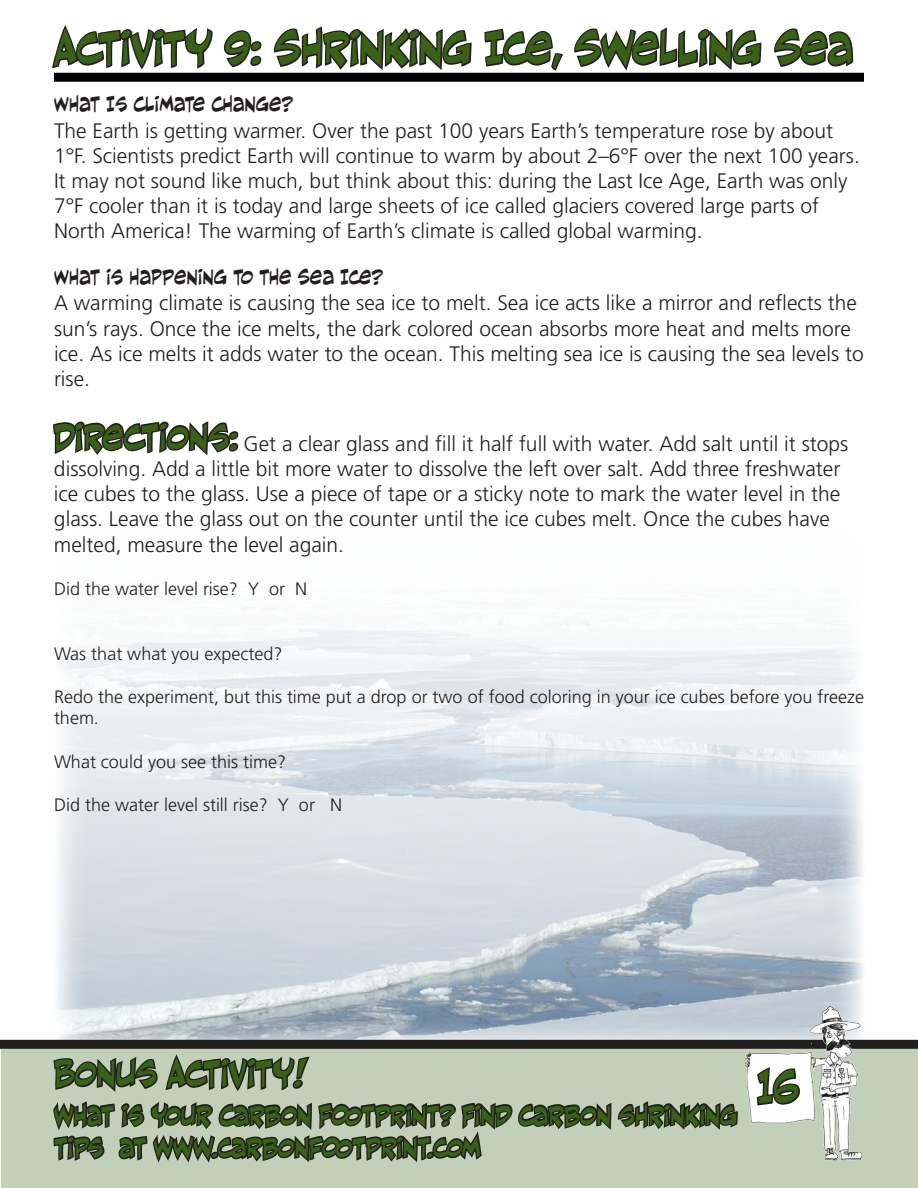
<style>
.page{position:relative;width:918px;height:1188px;background:#fff}
.page>*{position:absolute;margin:0;border:0;box-sizing:border-box;transform-origin:0 0}
.t1{font:45px "CC Mad Scientist";color:#386216}
.t2{font:36px "CC Mad Scientist";color:#386216}
.t3{font:27px/32.4px "CC Mad Scientist";color:#386216}
.t4{font:300 21px/25.2px "Frutiger LT Std";color:#231f20}
.t5{font:21px "CC Mad Scientist";color:#231f20}
.t6{font:300 18px/21.6px "Frutiger LT Std";color:#231f20}
.s1{font-family:"CC Mad Scientist";font-weight:400;font-size:36px;color:#386216}
</style>
<div class="page">
<img style="left:55px;top:787px;width:810px;height:253px">
<svg style="left:62px;top:599px;width:799px;height:188px;fill:#eff2f4"></svg>
<div style="left:54px;top:73px;width:810px;height:9px;background:#000"></div>
<svg style="left:52px;top:25px;width:161px;height:45px"></svg>
<svg style="left:273px;top:26px;width:200px;height:47px"></svg>
<svg style="left:484px;top:28px;width:79px;height:43px"></svg>
<svg style="left:573px;top:27px;width:190px;height:46px"></svg>
<svg style="left:774px;top:28px;width:80px;height:39px"></svg>
<svg style="left:223px;top:30px;width:39px;height:38px"></svg>
<svg style="left:53px;top:421px;width:186px;height:35px"></svg>
<div style="left:1px;top:1047px;width:917px;height:141px;background:#c3d0b9"></div>
<div style="left:0;top:1040px;width:918px;height:9px;background:#231f20"></div>
<img style="left:746px;top:1006px;width:116px;height:155px">
<svg style="left:755px;top:1065px;width:47px;height:42px;background:#a5a3a4"></svg>
<svg style="left:53px;top:1054px;width:685px;height:109px"></svg>
<h3 class="t1" style="left:54px;top:25px;width:800px">ACTIVITY 9: SHRINKING ICE, SWELING SEA</h3>
<h4 class="t5" style="left:54px;top:93px;width:241px">WHAT IS CLIMATE CHANGE?</h4>
<p class="t4" style="left:54px;top:118px;width:807px">The Earth is getting warmer. Over the past 100 years Earth’s temperature rose by about 1°F. Scientists predict Earth will continue to warm by about 2–6°F over the next 100 years.<br>It may not sound like much, but think about this: during the Last Ice Age, Earth was only 7°F cooler than it is today and large sheets of ice called glaciers covered large parts of North America! The warming of Earth’s climate is called global warming.</p>
<h4 class="t5" style="left:54px;top:266px;width:331px">WHAT IS HAPENING TO THE SEA ICE?</h4>
<p class="t4" style="left:54px;top:291px;width:811px">A warming climate is causing the sea ice to melt. Sea ice acts like a mirror and refects the sun’s rays. Once the ice melts, the dark colored ocean absorbs more heat and melts more ice. As ice melts it adds water to the ocean. This melting sea ice is causing the sea levels to rise.</p>
<p class="t4" style="left:54px;top:431px;width:796px"><span class="s1">DIRECTIONS:</span> Get a clear glass and fll it half full with water. Add salt until it stops dissolving. Add a little bit more water to dissolve the left over salt. Add three freshwater ice cubes to the glass. Use a piece of tape or a sticky note to mark the water level in the glass. Leave the glass out on the counter until the ice cubes melt. Once the cubes have melted, measure the level again.</p>
<p class="t6" style="left:54px;top:578px;width:255px">Did the water level rise? Y or N</p>
<p class="t6" style="left:54px;top:643px;width:230px">Was that what you expected?</p>
<p class="t6" style="left:54px;top:686px;width:812px">Redo the experiment, but this time put a drop or two of food coloring in your ice cubes before you freeze them.</p>
<p class="t6" style="left:54px;top:751px;width:234px">What could you see this time?</p>
<p class="t6" style="left:54px;top:794px;width:290px">Did the water level still rise? Y or N</p>
<p class="t2" style="left:55px;top:1055px;width:253px">BONUS ACTIVITY!</p>
<p class="t3" style="left:55px;top:1099px;width:684px">WHAT IS YOUR CARBON FOTPRINT? FIND CARBON SHRINKING<br>TIPS AT WW.CARBONFOTPRINT.COM</p>
<h1 class="t1" style="left:756px;top:1063px;width:45px">16</h1>
</div>
